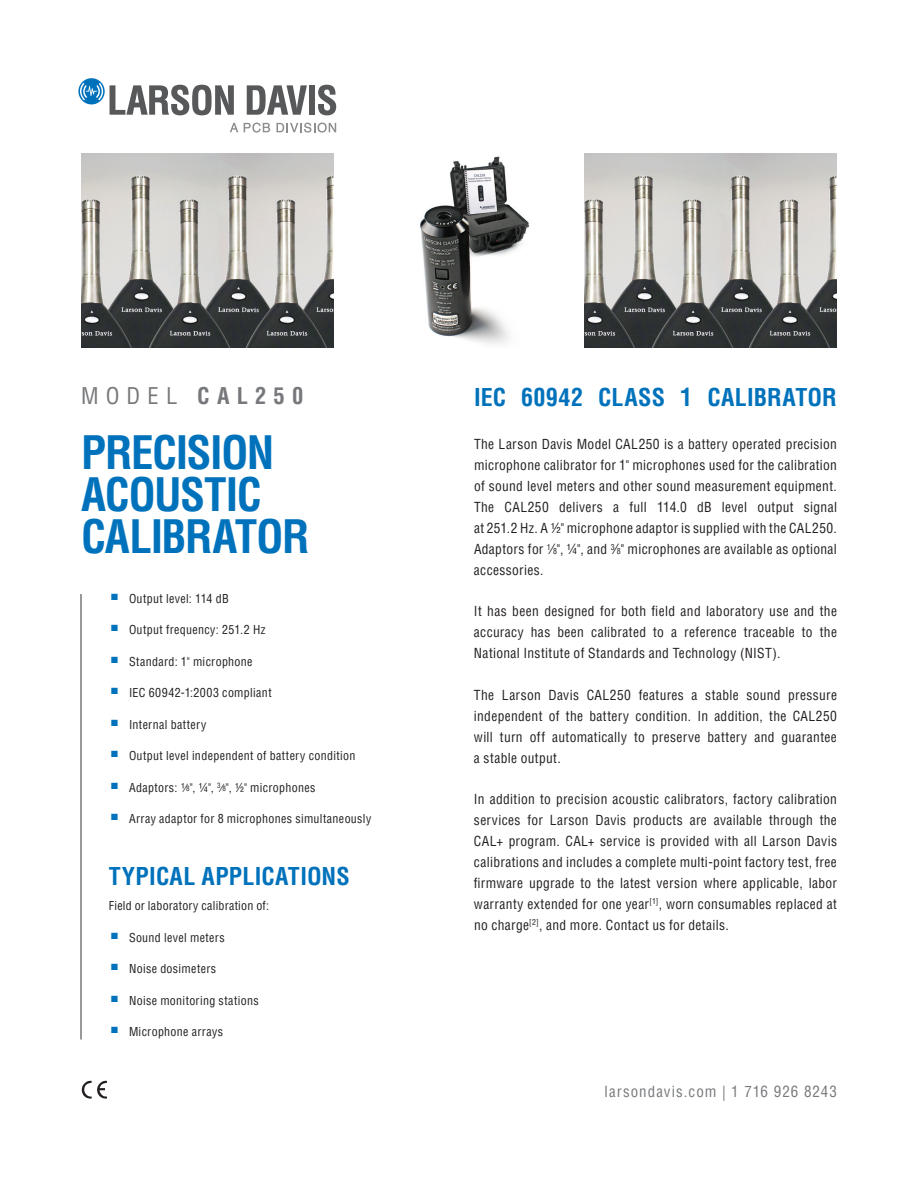
<style>
.page{position:relative;width:918px;height:1188px;background:#fff}
.page>*{position:absolute;margin:0;border:0;box-sizing:border-box;transform-origin:0 0}
.t1{font:700 condensed 45px/42px "Helvetica LT Pro";letter-spacing:-.035em;color:#0072bc}
.t2{font:700 condensed 24px "Helvetica LT Pro";letter-spacing:.01em;color:#0072bc}
.t3{font:700 condensed 22.5px "Helvetica LT Pro";letter-spacing:.32em;color:#76787b}
.t4{font:condensed 15px "Helvetica LT Pro";letter-spacing:.07em;color:#76787b}
.t5{font:condensed 13.5px/21px "Helvetica LT Pro";letter-spacing:.025em;color:#231f20;text-align:justify}
.t6{font:condensed 12px "Helvetica LT Pro";letter-spacing:.03em;color:#231f20}
.s1{font-weight:400}
.s2{font-size:10.8px}
.s3{font-size:7.05px}
.s4{font-size:7.8px}
</style>
<div class="page">
<img style="left:420px;top:156px;width:109px;height:189px">
<hr style="left:80px;top:594px;width:2px;height:446px;background:#76787b">
<svg style="left:230px;top:123px;width:8px;height:9px"></svg>
<svg style="left:244px;top:123px;width:26px;height:10px"></svg>
<svg style="left:276px;top:123px;width:60px;height:10px"></svg>
<svg style="left:247px;top:85px;width:60px;height:30px"></svg>
<div style="left:309px;top:85px;width:6px;height:30px;background:#57585a"></div>
<svg style="left:318px;top:85px;width:18px;height:30px"></svg>
<svg style="left:78px;top:78px;width:156px;height:37px"></svg>
<svg style="left:81px;top:1081px;width:26px;height:18px"></svg>
<img style="left:81px;top:153px;width:253px;height:195px">
<img style="left:584px;top:153px;width:253px;height:195px">
<h3 class="t3" style="left:81px;top:381px;width:224px"><span class="s1">MODEL</span> CAL250</h3>
<h1 class="t1" style="left:81px;top:430px;width:230px">PRECISION<br>ACOUSTIC<br>CALIBRATOR</h1>
<p class="t6" style="left:111px;top:591px;width:119px"><sup>■</sup> Output level: 114 dB</p>
<p class="t6" style="left:111px;top:622px;width:156px"><sup>■</sup> Output frequency: 251.2 Hz</p>
<p class="t6" style="left:111px;top:654px;width:143px"><sup>■</sup> Standard: 1" microphone</p>
<p class="t6" style="left:111px;top:685px;width:162px"><sup>■</sup> IEC 60942-1:2003 compliant</p>
<p class="t6" style="left:111px;top:717px;width:97px"><sup>■</sup> Internal battery</p>
<p class="t6" style="left:111px;top:748px;width:246px"><sup>■</sup> Output level independent of battery condition</p>
<p class="t6" style="left:111px;top:780px;width:206px"><sup>■</sup> Adaptors: ¹<span class="s2">⁄</span><span class="s3">8</span>", 1/4", <sup>3</sup><span class="s2">⁄</span><span class="s3">8</span>", 1/2" microphones</p>
<p class="t6" style="left:111px;top:811px;width:262px"><sup>■</sup> Array adaptor for 8 microphones simultaneously</p>
<h2 class="t2" style="left:109px;top:860px;width:242px">TYPICAL APPLICATIONS</h2>
<p class="t6" style="left:109px;top:898px;width:162px">Field or laboratory calibration of:</p>
<p class="t6" style="left:111px;top:930px;width:115px"><sup>■</sup> Sound level meters</p>
<p class="t6" style="left:111px;top:961px;width:107px"><sup>■</sup> Noise dosimeters</p>
<p class="t6" style="left:111px;top:993px;width:149px"><sup>■</sup> Noise monitoring stations</p>
<p class="t6" style="left:111px;top:1024px;width:114px"><sup>■</sup> Microphone arrays</p>
<h2 class="t2" style="left:474px;top:381px;width:364px">IEC 60942 CLASS 1 CALIBRATOR</h2>
<p class="t5" style="left:474px;top:434px;width:365px">The Larson Davis Model CAL250 is a battery operated precision microphone calibrator for 1" microphones used for the calibration of sound level meters and other sound measurement equipment.<br>The CAL250 delivers a full 114.0 dB level output signal at 251.2 Hz. A 1/2" microphone adaptor is supplied with the CAL250.<br>Adaptors for <sup>1</sup>⁄<span class="s4">8</span>", ¼", and <sup>3</sup>⁄<span class="s4">8</span>" microphones are available as optional accessories.</p>
<p class="t5" style="left:474px;top:601px;width:365px">It has been designed for both field and laboratory use and the accuracy has been calibrated to a reference traceable to the National Institute of Standards and Technology (NIST).</p>
<p class="t5" style="left:474px;top:684px;width:365px">The Larson Davis CAL250 features a stable sound pressure independent of the battery condition. In addition, the CAL250 will turn off automatically to preserve battery and guarantee a stable output.</p>
<p class="t5" style="left:474px;top:788px;width:365px">In addition to precision acoustic calibrators, factory calibration services for Larson Davis products are available through the CAL+ program. CAL+ service is provided with all Larson Davis calibrations and includes a complete multi-point factory test, free firmware upgrade to the latest version where applicable, labor warranty extended for one year<sup>[1]</sup>, worn consumables replaced at no charge<sup>[2]</sup>, and more. Contact us for details.</p>
<p class="t4" style="left:605px;top:1082px;width:234px">larsondavis.com | 1 716 926 8243</p>
</div>
